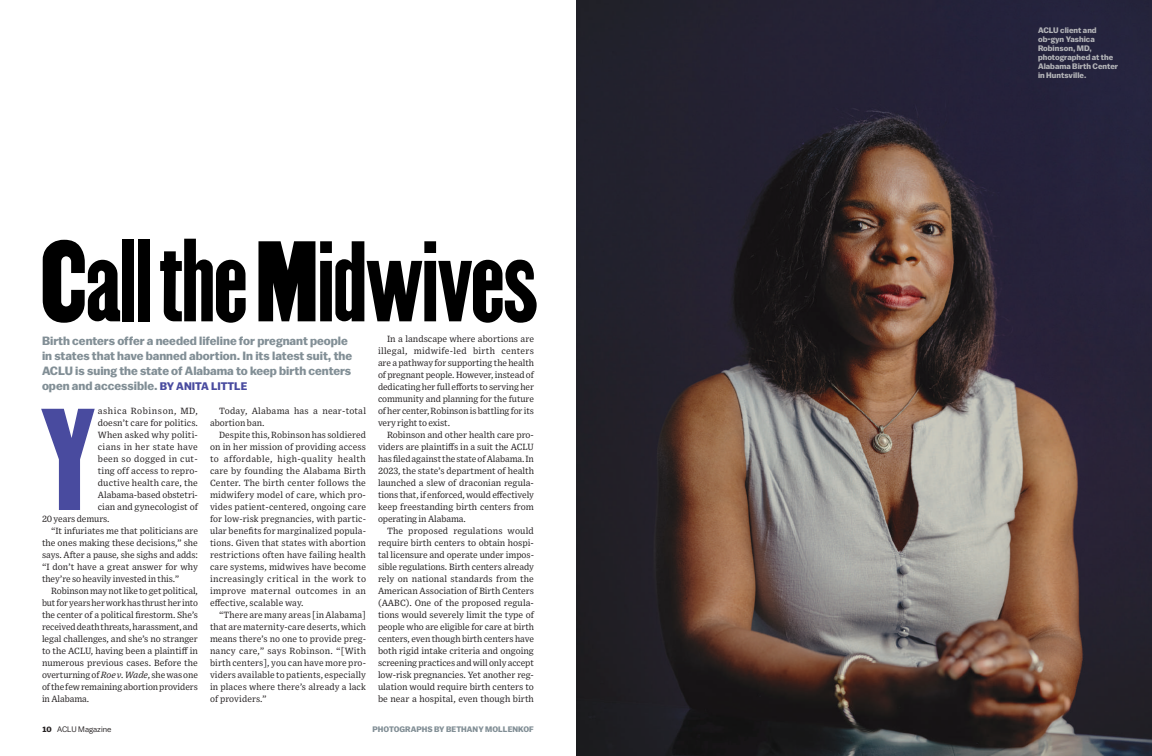
<style>
.page{position:relative;width:1152px;height:756px;background:#fff}
.page>*{position:absolute;margin:0;border:0;box-sizing:border-box;transform-origin:0 0}
.t1{font:174.5px "MARTIN";color:#494b9f}
.t2{font:138px "MARTIN";letter-spacing:-.005em;color:#000}
.t3{font:700 12px/15px "Balto";color:#828f96}
.t4{font:9px/12px "Exchange";letter-spacing:-.005em;color:#231f20;text-align:justify}
.t5{font:9px "Exchange";letter-spacing:.015em;color:#231f20}
.t6{font:9px/12px "Exchange";letter-spacing:.02em;color:#231f20}
.t7{font:9px "Exchange";letter-spacing:.03em;color:#231f20}
.t8{font:9px "Exchange";letter-spacing:.055em;color:#231f20}
.t9{font:700 8px/9px "Balto";letter-spacing:.005em;color:#b2b3b7}
.t10{font:700 8px "Balto";letter-spacing:.005em;color:#828f96}
.t11{font:8px "Balto";letter-spacing:.01em;color:#231f20}
.s1{font-size:11px;color:#494b9f}
.s2{font-style:italic}
.s3{font-weight:700}
</style>
<div class="page">
<img style="left:576px;top:0;width:576px;height:756px">
<h2 class="t2" style="left:40px;top:193px;width:499px">Cal the Midwives</h2>
<h3 class="t3" style="left:42px;top:333px;width:312px">Birth centers offer a needed lifeline for pregnant people in states that have banned abortion. In its latest suit, the ACLU is suing the state of Alabama to keep birth centers open and accessible. <span class="s1">BY ANITA LITTLE</span></h3>
<p class="t4" style="left:378px;top:332px;width:158px;text-indent:9px">In a landscape where abortions are illegal, midwife-led birth centers are a pathway for supporting the health of pregnant people. However, instead of dedicating her full efforts to serving her community and planning for the future of her center, Robinson is battling for its very right to exist.</p>
<p class="t4" style="left:378px;top:428px;width:158px;text-indent:9px">Robinson and other health care pro&shy;viders are plaintiffs in a suit the ACLU has filed against the state of Alabama. In 2023, the state’s department of health launched a slew of draconian regula&shy;tions that, if enforced, would effectively keep freestanding birth centers from operating in Alabama.</p>
<p class="t4" style="left:378px;top:524px;width:158px;text-indent:9px">The proposed regulations would require birth centers to obtain hospi&shy;tal licensure and operate under impos&shy;sible regulations. Birth centers already rely on national standards from the American Association of Birth Centers (AABC). One of the proposed regula&shy;tions would severely limit the type of people who are eligible for care at birth centers, even though birth centers have both rigid intake criteria and ongoing screening practices and will only accept low-risk pregnancies. Yet another reg&shy;ulation would require birth centers to be near a hospital, even though birth</p>
<h1 class="t1" style="left:42px;top:348px;width:56px">Y</h1>
<p class="t8" style="left:98px;top:404px;width:102px">ashica Robinson, MD,</p>
<p class="t6" style="left:210px;top:404px;width:158px;text-indent:9px">Today, Alabama has a near-total abortion ban.</p>
<p class="t4" style="left:210px;top:428px;width:158px;text-indent:9px">Despite this, Robinson has soldiered on in her mission of providing access to affordable, high-quality health care by founding the Alabama Birth Center. The birth center follows the midwifery model of care, which pro&shy;vides patient-centered, ongoing care for low-risk pregnancies, with partic&shy;ular benefits for marginalized popula&shy;tions. Given that states with abortion restrictions often have failing health care systems, midwives have become increasingly critical in the work to improve maternal outcomes in an effective, scalable way.</p>
<p class="t4" style="left:210px;top:608px;width:158px;text-indent:9px">“There are many areas [in Alabama] that are maternity-care deserts, which means there’s no one to provide preg&shy;nancy care,” says Robinson. “[With birth centers], you can have more pro&shy;viders available to patients, especially in places where there’s already a lack of providers.”</p>
<p class="t4" style="left:98px;top:416px;width:102px">doesn’t care for politics.</p>
<p class="t5" style="left:98px;top:428px;width:102px">When asked why politi-</p>
<p class="t7" style="left:98px;top:440px;width:102px">cians in her state have</p>
<p class="t7" style="left:98px;top:452px;width:102px">been so dogged in cut-</p>
<p class="t4" style="left:98px;top:464px;width:102px">ting off access to repro-</p>
<p class="t5" style="left:98px;top:476px;width:102px">ductive health care, the</p>
<p class="t4" style="left:98px;top:488px;width:102px">Alabama-based obstetri-</p>
<p class="t4" style="left:98px;top:500px;width:102px">cian and gynecologist of</p>
<p class="t4" style="left:42px;top:512px;width:69px">20 years demurs.</p>
<p class="t4" style="left:51px;top:524px;width:149px">“It infuriates me that politicians are</p>
<p class="t4" style="left:42px;top:536px;width:157px">the ones making these decisions,” she</p>
<p class="t4" style="left:42px;top:548px;width:157px">says. After a pause, she sighs and adds:</p>
<p class="t4" style="left:42px;top:560px;width:157px">“I don’t have a great answer for why</p>
<p class="t4" style="left:42px;top:572px;width:139px">they’re so heavily invested in this.”</p>
<p class="t4" style="left:51px;top:584px;width:148px">Robinson may not like to get political,</p>
<p class="t4" style="left:42px;top:596px;width:158px">but for years her work has thrust her into</p>
<p class="t4" style="left:42px;top:608px;width:158px">the center of a political firestorm. She’s</p>
<p class="t4" style="left:42px;top:620px;width:158px">received death threats, harassment, and</p>
<p class="t4" style="left:42px;top:632px;width:157px">legal challenges, and she’s no stranger</p>
<p class="t4" style="left:42px;top:644px;width:157px">to the ACLU, having been a plaintiff in</p>
<p class="t4" style="left:42px;top:656px;width:157px">numerous previous cases. Before the</p>
<p class="t4" style="left:42px;top:668px;width:158px">overturning of <span class="s2">Roe v. Wade</span>, she was one</p>
<p class="t4" style="left:42px;top:680px;width:157px">of the few remaining abortion providers</p>
<p class="t4" style="left:42px;top:692px;width:49px">in Alabama.</p>
<p class="t11" style="left:42px;top:724px;width:71px"><span class="s3">10</span> ACLU Magazine</p>
<p class="t10" style="left:372px;top:725px;width:163px">PHOTOGRAPHS BY BETHANY MOLLENKOF</p>
<p class="t9" style="left:1038px;top:26px;width:82px">ACLU client and ob-gyn Yashica<br>Robinson, MD, photographed at the<br>Alabama Birth Center in Huntsville.</p>
</div>
